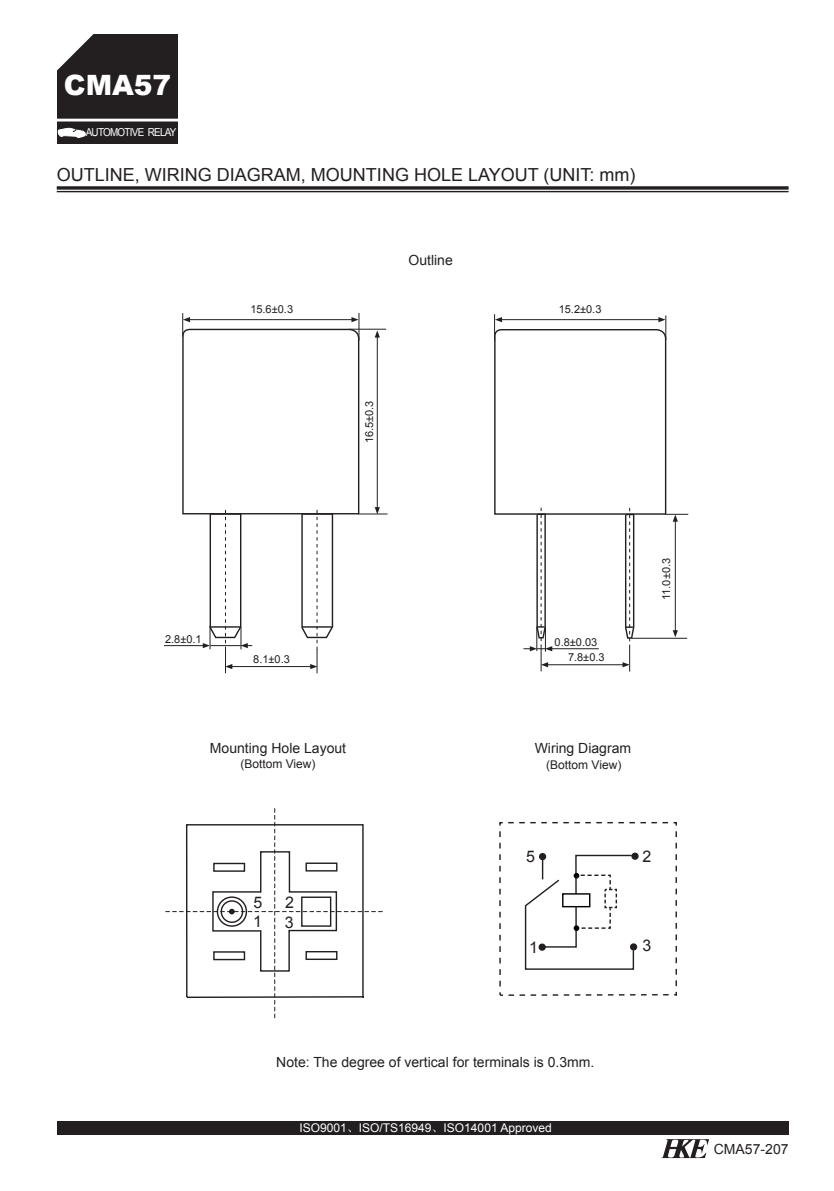
<style>
.page{position:relative;width:834px;height:1191px;background:#fff}
.page>*{position:absolute;margin:0;border:0;box-sizing:border-box;transform-origin:0 0}
.t1{font:900 28px "Arial";color:#fff}
.t2{font:18px "Arial";color:#231f20}
.t3{font:16px "Arial";color:#231f20}
.t4{font:14px "Arial";color:#231f20}
.t5{font:12px "Arial";color:#fff}
.t6{font:12px "Arial";color:#231f20}
.t7{font:11px "Arial";color:#231f20}
.t8{font:11px "Arial";letter-spacing:-.075em;color:#fff;scale:.9 1}
.s1{font-family:"Sim Hei"}
</style>
<div class="page">
<svg style="left:57px;top:186px;width:731px;height:4px;background:#434040"></svg>
<hr style="left:57px;top:191px;width:731px;height:1px;background:#231f20">
<div style="left:57px;top:1120px;width:731px;height:14px;background:#231f20"></div>
<svg style="left:661px;top:1139px;width:48px;height:19px"></svg>
<div style="left:57px;top:34px;width:120px;height:109px;background:#231f20"></div>
<hr style="left:55px;top:119px;width:124px;height:2px;background:#fff">
<svg style="left:57px;top:34px;width:37px;height:37px"></svg>
<svg style="left:166px;top:808px;width:216px;height:209px"></svg>
<svg style="left:499px;top:822px;width:178px;height:174px"></svg>
<svg style="left:58px;top:128px;width:27px;height:10px"></svg>
<hr style="left:164px;top:645px;width:42px;height:1px;background:#231f20">
<svg style="left:181px;top:313px;width:206px;height:360px"></svg>
<svg style="left:494px;top:315px;width:193px;height:356px"></svg>
<h1 class="t1" style="left:64px;top:64px;width:109px">CMA57</h1>
<p class="t8" style="left:86px;top:125px;width:102px">AUTOMOTIVE RELAY</p>
<p class="t2" style="left:57px;top:163px;width:580px">OUTLINE, WIRING DIAGRAM, MOUNTING HOLE LAYOUT (UNIT: mm)</p>
<p class="t7" style="left:250px;top:302px;width:44px">15.6±0.3</p>
<p class="t4" style="left:408px;top:250px;width:46px">Outline</p>
<p class="t7" style="left:361px;top:443px;width:44px;rotate:-90deg">16.5±0.3</p>
<p class="t7" style="left:558px;top:302px;width:44px">15.2±0.3</p>
<p class="t7" style="left:165px;top:632px;width:38px">2.8±0.1</p>
<p class="t7" style="left:253px;top:652px;width:38px">8.1±0.3</p>
<p class="t4" style="left:210px;top:738px;width:138px">Mounting Hole Layout</p>
<p class="t6" style="left:240px;top:755px;width:77px">(Bottom View)</p>
<p class="t3" style="left:253px;top:892px;width:10px">5</p>
<p class="t3" style="left:285px;top:892px;width:10px">2</p>
<p class="t3" style="left:253px;top:910px;width:10px">1</p>
<p class="t3" style="left:285px;top:911px;width:10px">3</p>
<p class="t7" style="left:554px;top:635px;width:44px">0.8±0.03</p>
<p class="t7" style="left:568px;top:649px;width:38px">7.8±0.3</p>
<p class="t7" style="left:658px;top:600px;width:43px;rotate:-90deg">11.0±0.3</p>
<p class="t4" style="left:534px;top:738px;width:98px">Wiring Diagram</p>
<p class="t6" style="left:546px;top:756px;width:77px">(Bottom View)</p>
<p class="t3" style="left:526px;top:845px;width:10px">5</p>
<p class="t3" style="left:642px;top:845px;width:10px">2</p>
<p class="t3" style="left:529px;top:936px;width:10px">1</p>
<p class="t3" style="left:642px;top:934px;width:10px">3</p>
<p class="t4" style="left:276px;top:1053px;width:319px">Note: The degree of vertical for terminals is 0.3mm.</p>
<p class="t5" style="left:299px;top:1119px;width:254px">ISO9001<span class="s1">、</span>ISO/TS16949<span class="s1">、</span>ISO14001 Approved</p>
<p class="t4" style="left:713px;top:1139px;width:76px">CMA57-207</p>
</div>
